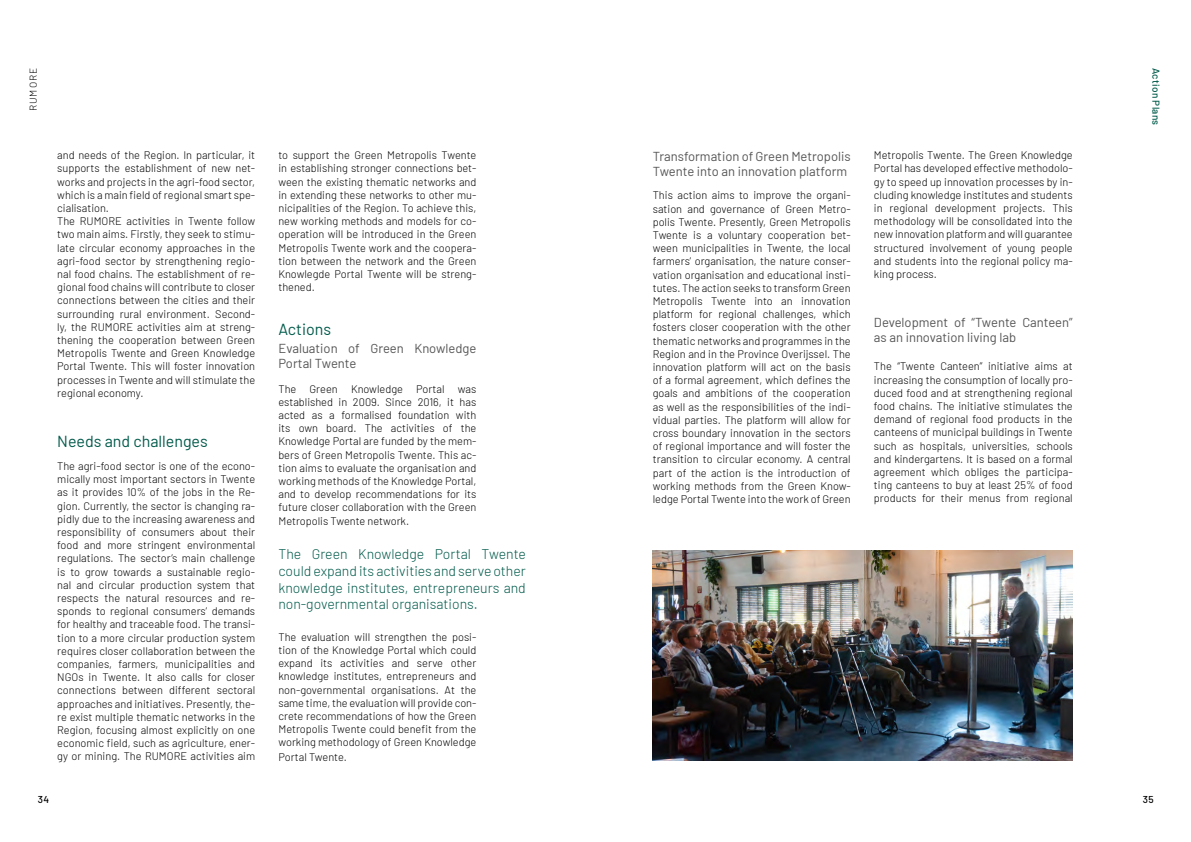
<style>
.page{position:relative;width:1191px;height:842px;background:#fff}
.page>*{position:absolute;margin:0;border:0;box-sizing:border-box;transform-origin:0 0}
.t1{font:16px "Barlow";color:#005a4a}
.t2{font:300 14px/16.8px "Barlow";color:#005a4a;text-align:justify}
.t3{font:13px/15px "Barlow";color:#565556}
.t4{font:300 11px/13.2px "Barlow";color:#000;text-align:justify}
.t5{font:500 10px "Barlow";letter-spacing:.025em;color:#005a4a}
.t6{font:300 10px "Barlow";letter-spacing:.1em;color:#000}
.t7{font:500 10px "Barlow";color:#000}
</style>
<div class="page">
<img style="left:653px;top:551px;width:419px;height:209px">
<p class="t6" style="left:26px;top:111px;width:45px;rotate:-90deg">RUMORE</p>
<p class="t4" style="left:57px;top:148px;width:199px;text-align:left">and needs of the Region. In particular, it supports the establishment of new net&shy;works and projects in the agri-food sector, which is a main field of regional smart spe&shy;cialisation.<br>The RUMORE activities in Twente follow two main aims. Firstly, they seek to stimu&shy;late circular economy approaches in the agri-food sector by strengthening regio&shy;nal food chains. The establishment of re&shy;gional food chains will contribute to closer connections between the cities and their surrounding rural environment. Second&shy;ly, the RUMORE activities aim at streng&shy;thening the cooperation between Green Metropolis Twente and Green Knowledge Portal Twente. This will foster innovation processes in Twente and will stimulate the regional economy.</p>
<h1 class="t1" style="left:57px;top:429px;width:152px">Needs and challenges</h1>
<p class="t4" style="left:57px;top:459px;width:199px">The agri-food sector is one of the econo&shy;mically most important sectors in Twente as it provides 10% of the jobs in the Re&shy;gion. Currently, the sector is changing ra&shy;pidly due to the increasing awareness and responsibility of consumers about their food and more stringent environmental regulations. The sector’s main challenge is to grow towards a sustainable regio&shy;nal and circular production system that respects the natural resources and re&shy;sponds to regional consumers’ demands for healthy and traceable food. The transi&shy;tion to a more circular production system requires closer collaboration between the companies, farmers, municipalities and NGOs in Twente. It also calls for closer connections between different sectoral approaches and initiatives. Presently, the&shy;re exist multiple thematic networks in the Region, focusing almost explicitly on one economic field, such as agriculture, ener&shy;gy or mining. The RUMORE activities aim</p>
<p class="t4" style="left:278px;top:148px;width:199px">to support the Green Metropolis Twente in establishing stronger connections bet&shy;ween the existing thematic networks and in extending these networks to other mu&shy;nicipalities of the Region. To achieve this, new working methods and models for co&shy;operation will be introduced in the Green Metropolis Twente work and the coopera&shy;tion between the network and the Green Knowlegde Portal Twente will be streng&shy;thened.</p>
<h1 class="t1" style="left:278px;top:318px;width:54px">Actions</h1>
<p class="t3" style="left:278px;top:340px;width:199px">Evaluation of Green Knowledge<br>Portal Twente</p>
<p class="t4" style="left:278px;top:381px;width:199px">The Green Knowledge Portal was established in 2009. Since 2016, it has acted as a formalised foundation with its own board. The activities of the Knowledge Portal are funded by the mem&shy;bers of Green Metropolis Twente. This ac&shy;tion aims to evaluate the organisation and working methods of the Knowledge Portal, and to develop recommendations for its future closer collaboration with the Green Metropolis Twente network.</p>
<p class="t2" style="left:278px;top:544px;width:249px">The Green Knowledge Portal Twente could expand its activities and serve other knowledge institutes, entrepreneurs and non-governmental organisations.</p>
<p class="t4" style="left:278px;top:629px;width:199px">The evaluation will strengthen the posi&shy;tion of the Knowledge Portal which could expand its activities and serve other knowledge institutes, entrepreneurs and non-governmental organisations. At the same time, the evaluation will provide con&shy;crete recommendations of how the Green Metropolis Twente could benefit from the working methodology of Green Knowledge</p>
<p class="t4" style="left:278px;top:749px;width:70px">Portal Twente.</p>
<p class="t3" style="left:653px;top:148px;width:199px">Transformation of Green Metropolis<br>Twente into an innovation platform</p>
<p class="t4" style="left:653px;top:188px;width:199px">This action aims to improve the organi&shy;sation and governance of Green Metro&shy;polis Twente. Presently, Green Metropolis Twente is a voluntary cooperation bet&shy;ween municipalities in Twente, the local farmers’ organisation, the nature conser&shy;vation organisation and educational insti&shy;tutes. The action seeks to transform Green Metropolis Twente into an innovation platform for regional challenges, which fosters closer cooperation with the other thematic networks and programmes in the Region and in the Province Overijssel. The innovation platform will act on the basis of a formal agreement, which defines the goals and ambitions of the cooperation as well as the responsibilities of the indi&shy;vidual parties. The platform will allow for cross boundary innovation in the sectors of regional importance and will foster the transition to circular economy. A central part of the action is the introduction of working methods from the Green Know&shy;ledge Portal Twente into the work of Green</p>
<p class="t4" style="left:874px;top:148px;width:200px">Metropolis Twente. The Green Knowledge Portal has developed effective methodolo&shy;gy to speed up innovation processes by in&shy;cluding knowledge institutes and students in regional development projects. This methodology will be consolidated into the new innovation platform and will guarantee structured involvement of young people and students into the regional policy ma&shy;king process.</p>
<p class="t3" style="left:874px;top:314px;width:200px">Development of “Twente Canteen” as an innovation living lab</p>
<p class="t4" style="left:874px;top:359px;width:200px">The “Twente Canteen” initiative aims at increasing the consumption of locally pro&shy;duced food and at strengthening regional food chains. The initiative stimulates the demand of regional food products in the canteens of municipal buildings in Twente such as hospitals, universities, schools and kindergartens. It is based on a formal agreement which obliges the participa&shy;ting canteens to buy at least 25% of food products for their menus from regional</p>
<p class="t5" style="left:1163px;top:68px;width:59px;rotate:90deg">Action Plans</p>
<p class="t7" style="left:38px;top:792px;width:13px">34</p>
<p class="t7" style="left:1142px;top:792px;width:12px">35</p>
</div>
